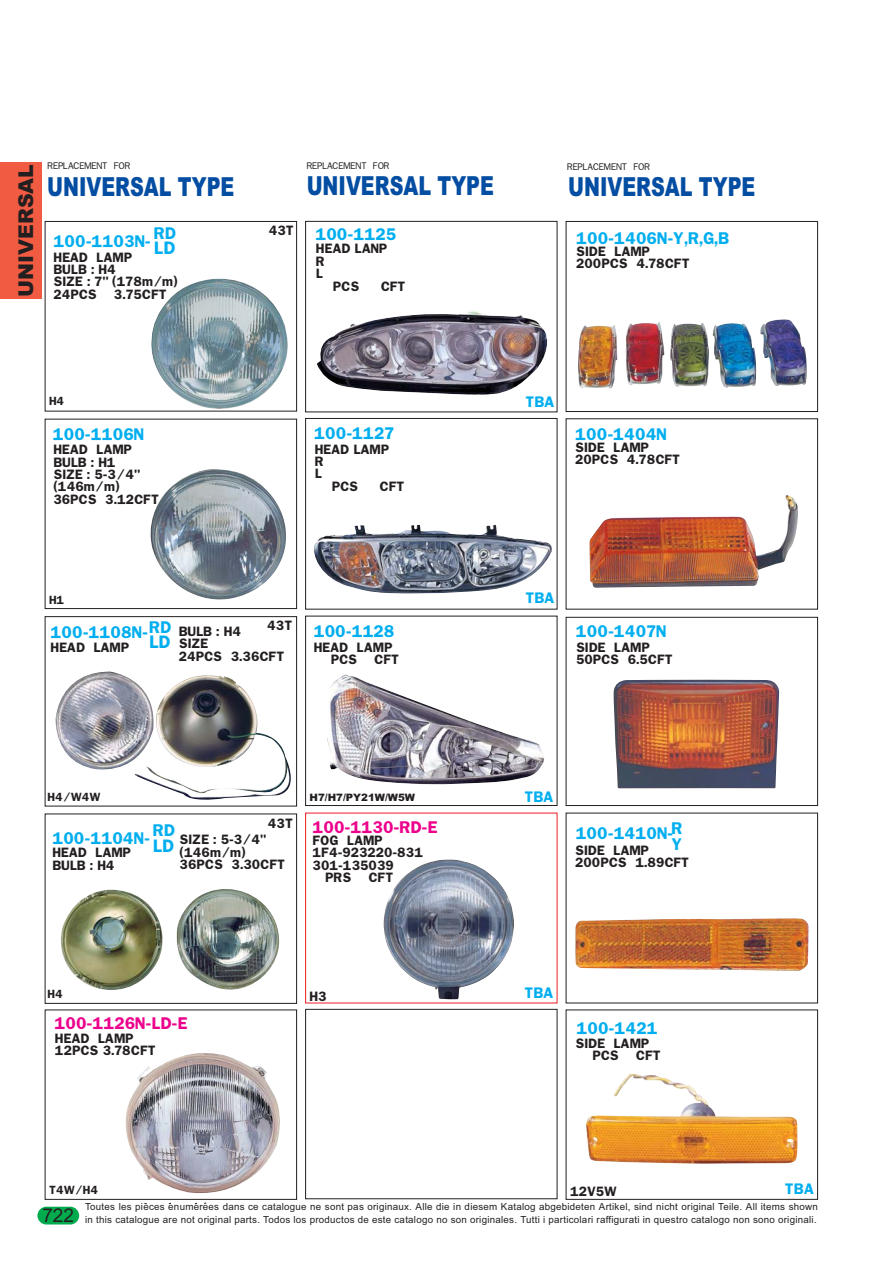
<style>
.page{position:relative;width:893px;height:1263px;background:#fff}
.page>*{position:absolute;margin:0;border:0;box-sizing:border-box;transform-origin:0 0}
.t1{font:900 26.25px "Arial";color:#034da2;scale:.73 1}
.t2{font:900 20.4px "Arial";color:#231f20}
.t3{font:18.9px "Arial";color:#231f20}
.t4{font:15.45px "Franklin Demi";color:#00aeef}
.t5{font:14.55px/15.5px "Franklin Demi";color:#00aeef}
.t6{font:14.55px "Franklin Demi";color:#ec008c}
.t7{font:13.2px "Franklin Demi";color:#00aeef}
.t8{font:11.7px/12.5px "Franklin Demi";color:#231f20}
.t9{font:10.2px "Franklin Demi";color:#231f20}
.t10{font:900 10.2px "Arial";color:#231f20}
.t11{font:9.75px/13.2px "Arial";letter-spacing:.025em;color:#231f20}
.t12{font:8.25px "Franklin";color:#231f20}
</style>
<div class="page">
<div style="left:37px;top:1207px;width:42px;height:18px;background:#00ab4e;border-radius:9px"></div>
<div style="left:0;top:162px;width:36px;height:137px;background:#f15b42"></div>
<div style="left:17px;top:162px;width:25px;height:137px;background:#f15b42"></div>
<img style="left:125px;top:1053px;width:155px;height:140px">
<div style="left:45px;top:1010px;width:252px;height:190px;border:1px solid #231f20"></div>
<img style="left:61px;top:889px;width:219px;height:101px">
<div style="left:45px;top:814px;width:252px;height:190px;border:1px solid #231f20"></div>
<img style="left:56px;top:672px;width:235px;height:128px">
<div style="left:45px;top:616px;width:252px;height:190px;border:1px solid #231f20"></div>
<img style="left:150px;top:469px;width:136px;height:131px">
<div style="left:45px;top:419px;width:252px;height:190px;border:1px solid #231f20"></div>
<img style="left:151px;top:279px;width:137px;height:130px">
<div style="left:45px;top:221px;width:252px;height:190px;border:1px solid #231f20"></div>
<img style="left:314px;top:525px;width:238px;height:68px">
<div style="left:305px;top:418px;width:252px;height:192px;border:1px solid #231f20"></div>
<img style="left:317px;top:310px;width:231px;height:85px">
<div style="left:305px;top:221px;width:252px;height:191px;border:1px solid #231f20"></div>
<img style="left:327px;top:674px;width:217px;height:111px">
<div style="left:305px;top:616px;width:252px;height:190px;border:1px solid #231f20"></div>
<div style="left:305px;top:1009px;width:252px;height:190px;border:1px solid #231f20"></div>
<img style="left:575px;top:918px;width:234px;height:53px">
<img style="left:614px;top:680px;width:165px;height:108px">
<div style="left:566px;top:617px;width:252px;height:189px;border:1px solid #231f20"></div>
<img style="left:586px;top:1074px;width:211px;height:90px">
<div style="left:566px;top:1010px;width:252px;height:190px;border:1px solid #231f20"></div>
<img style="left:578px;top:319px;width:229px;height:70px">
<div style="left:566px;top:221px;width:252px;height:191px;border:1px solid #231f20"></div>
<img style="left:589px;top:495px;width:209px;height:93px">
<img style="left:384px;top:859px;width:130px;height:140px">
<h2 class="t2" style="left:14px;top:297px;width:134px;rotate:-90deg">UNIVERSAL</h2>
<p class="t12" style="left:48px;top:163px;width:84px">REPLACEMENT FOR</p>
<h1 class="t1" style="left:47px;top:171px;width:258px">UNIVERSAL TYPE</h1>
<p class="t5" style="left:54px;top:235px;width:99px">100-1103N-</p>
<p class="t5" style="left:154px;top:227px;width:24px">RD</p>
<h3 class="t4" style="left:154px;top:242px;width:23px">LD</h3>
<p class="t8" style="left:53px;top:252px;width:126px">HEAD LAMP<br>BULB : H4<br>SIZE : 7" (178m/m)<br>24PCS</p>
<p class="t8" style="left:114px;top:289px;width:54px">3.75CFT</p>
<p class="t8" style="left:269px;top:225px;width:27px">43T</p>
<p class="t12" style="left:307px;top:162px;width:84px">REPLACEMENT FOR</p>
<h1 class="t1" style="left:307px;top:171px;width:258px">UNIVERSAL TYPE</h1>
<p class="t5" style="left:315px;top:228px;width:82px">100-1125</p>
<p class="t8" style="left:316px;top:244px;width:73px">HEAD LANP</p>
<p class="t8" style="left:316px;top:256px;width:10px">R</p>
<p class="t8" style="left:316px;top:269px;width:9px">L</p>
<p class="t8" style="left:333px;top:281px;width:28px">PCS</p>
<p class="t8" style="left:381px;top:281px;width:26px">CFT</p>
<p class="t12" style="left:567px;top:163px;width:84px">REPLACEMENT FOR</p>
<h1 class="t1" style="left:568px;top:172px;width:258px">UNIVERSAL TYPE</h1>
<p class="t5" style="left:576px;top:232px;width:154px">100-1406N-Y,R,G,B</p>
<p class="t8" style="left:576px;top:247px;width:115px">SIDE LAMP<br>200PCS 4.78CFT</p>
<p class="t9" style="left:49px;top:397px;width:17px">H4</p>
<p class="t7" style="left:525px;top:396px;width:31px">TBA</p>
<p class="t5" style="left:53px;top:428px;width:93px">100-1106N</p>
<p class="t8" style="left:53px;top:445px;width:107px">HEAD LAMP<br>BULB : H1<br>SIZE : 5-3/4" (146m/m)<br>36PCS 3.12CFT</p>
<p class="t5" style="left:314px;top:427px;width:81px">100-1127</p>
<p class="t8" style="left:315px;top:444px;width:76px">HEAD LAMP</p>
<p class="t8" style="left:315px;top:457px;width:10px">R</p>
<p class="t8" style="left:315px;top:469px;width:9px">L</p>
<p class="t8" style="left:332px;top:481px;width:28px">PCS</p>
<p class="t8" style="left:379px;top:481px;width:26px">CFT</p>
<p class="t5" style="left:575px;top:428px;width:93px">100-1404N</p>
<p class="t8" style="left:575px;top:443px;width:106px">SIDE LAMP<br>20PCS 4.78CFT</p>
<p class="t9" style="left:49px;top:596px;width:17px">H1</p>
<p class="t7" style="left:525px;top:593px;width:31px">TBA</p>
<p class="t5" style="left:149px;top:621px;width:24px">RD</p>
<h3 class="t4" style="left:149px;top:636px;width:23px">LD</h3>
<p class="t5" style="left:51px;top:627px;width:99px">100-1108N-</p>
<p class="t8" style="left:51px;top:642px;width:80px">HEAD LAMP</p>
<p class="t8" style="left:267px;top:621px;width:27px">43T</p>
<p class="t8" style="left:179px;top:626px;width:107px">BULB : H4<br>SIZE<br>24PCS 3.36CFT</p>
<p class="t5" style="left:314px;top:626px;width:83px">100-1128</p>
<p class="t8" style="left:331px;top:642px;width:63px;text-indent:-17px">HEAD LAMP<br>PCS</p>
<p class="t8" style="left:374px;top:655px;width:26px">CFT</p>
<p class="t5" style="left:576px;top:626px;width:92px">100-1407N</p>
<p class="t8" style="left:576px;top:643px;width:98px">SIDE LAMP<br>50PCS 6.5CFT</p>
<p class="t9" style="left:48px;top:793px;width:54px">H4/W4W</p>
<p class="t10" style="left:310px;top:792px;width:107px">H7/H7/PY21W/W5W</p>
<p class="t7" style="left:524px;top:791px;width:31px">TBA</p>
<p class="t8" style="left:268px;top:819px;width:27px">43T</p>
<p class="t5" style="left:153px;top:824px;width:24px">RD</p>
<h3 class="t4" style="left:153px;top:839px;width:23px">LD</h3>
<p class="t8" style="left:180px;top:835px;width:107px">SIZE : 5-3/4" (146m/m)<br>36PCS 3.30CFT</p>
<p class="t5" style="left:52px;top:832px;width:99px">100-1104N-</p>
<p class="t8" style="left:52px;top:848px;width:80px">HEAD LAMP<br>BULB : H4</p>
<p class="t6" style="left:312px;top:821px;width:126px">100-1130-RD-E</p>
<p class="t8" style="left:312px;top:836px;width:72px">FOG LAMP</p>
<p class="t8" style="left:312px;top:848px;width:112px">1F4-923220-831</p>
<p class="t8" style="left:312px;top:860px;width:83px">301-135039</p>
<p class="t8" style="left:325px;top:873px;width:28px">PRS</p>
<p class="t8" style="left:368px;top:873px;width:26px">CFT</p>
<p class="t5" style="left:671px;top:822px;width:13px">R<br>Y</p>
<p class="t5" style="left:576px;top:827px;width:99px">100-1410N-</p>
<p class="t8" style="left:575px;top:846px;width:116px">SIDE LAMP<br>200PCS 1.89CFT</p>
<p class="t9" style="left:48px;top:990px;width:17px">H4</p>
<p class="t6" style="left:54px;top:1018px;width:134px">100-1126N-LD-E</p>
<p class="t8" style="left:55px;top:1034px;width:102px">HEAD LAMP<br>12PCS 3.78CFT</p>
<p class="t8" style="left:310px;top:991px;width:19px">H3</p>
<p class="t7" style="left:524px;top:987px;width:31px">TBA</p>
<p class="t5" style="left:576px;top:1022px;width:83px">100-1421</p>
<p class="t8" style="left:592px;top:1039px;width:58px;text-indent:-17px">SIDE LAMP<br>PCS</p>
<p class="t8" style="left:636px;top:1051px;width:26px">CFT</p>
<p class="t9" style="left:49px;top:1186px;width:50px">T4W/H4</p>
<p class="t8" style="left:570px;top:1186px;width:48px">12V5W</p>
<p class="t7" style="left:785px;top:1184px;width:31px">TBA</p>
<h3 class="t3" style="left:42px;top:1209px;width:33px">722</h3>
<p class="t11" style="left:85px;top:1201px;width:734px">Toutes les pieces enumerees dans ce catalogue ne sont pas originaux. Alle die in diesem Katalog abgebideten Artikel, sind nicht original Teile. All items shown in this catalogue are not original parts. Todos los productos de este catalogo no son originales. Tutti i particolari raffigurati in questro catalogo non sono originali.</p>
</div>
